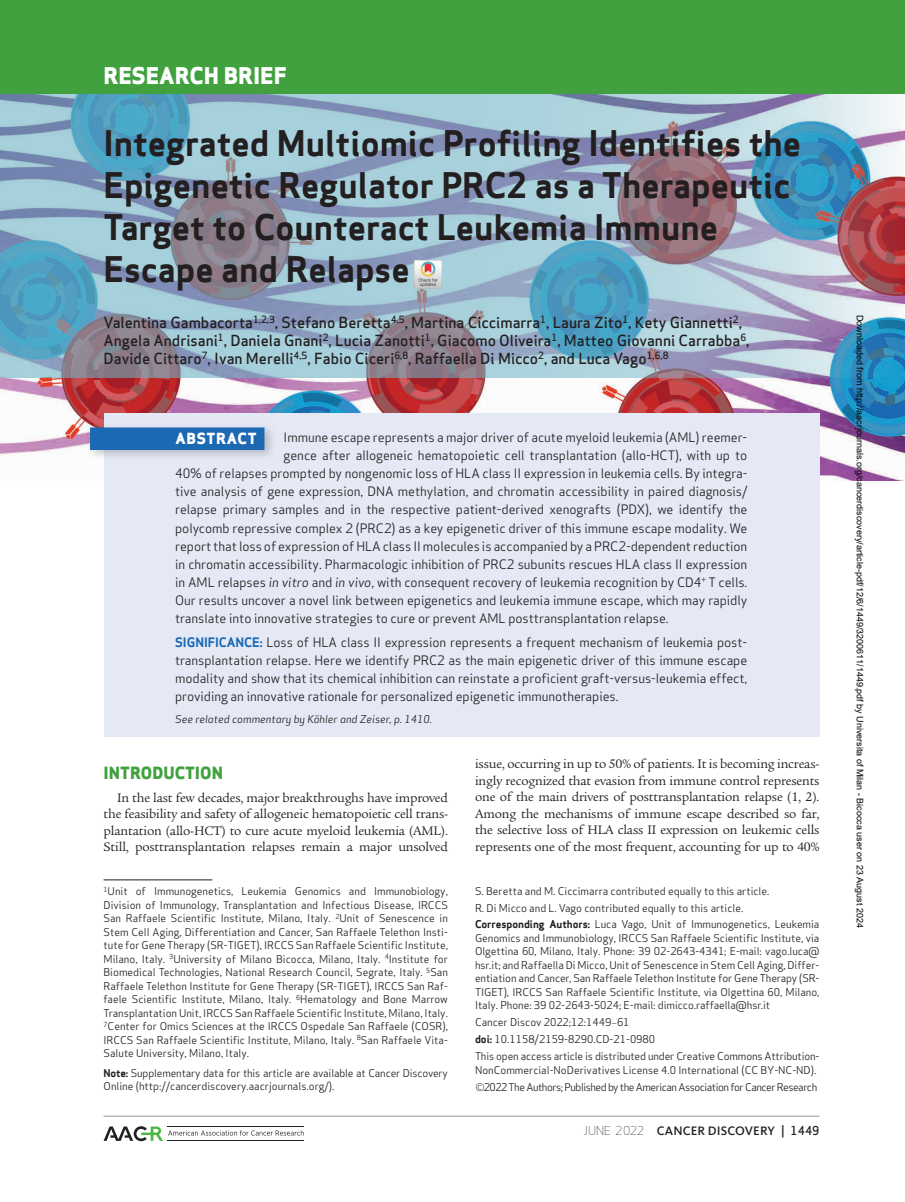
<style>
.page{position:relative;width:905px;height:1202px;background:#fff}
.page>*{position:absolute;margin:0;border:0;box-sizing:border-box;transform-origin:0 0}
.t1{font:700 34.5px/42px "Apex Sans";color:#231f20}
.t2{font:800 22.5px "Apex Sans";color:#fff}
.t3{font:800 16.5px "Apex Sans";color:#40a13e}
.t4{font:500 15px/18px "Apex Sans";color:#231f20}
.t5{font:800 15px "Apex Sans";letter-spacing:.05em;color:#fff}
.t6{font:13.5px/16.5px "Legacy Serif Std";letter-spacing:-.015em;color:#231f20;text-align:justify}
.t7{font:12.75px/18px "Apex Sans";letter-spacing:-.005em;color:#231f20;text-align:justify}
.t8{font:500 12.75px "Kievit OT";letter-spacing:.01em;color:#231f20}
.t9{font:10.5px/13.5px "Apex Sans";letter-spacing:-.005em;color:#231f20}
.t10{font:10.5px/17.2px "Apex Sans";letter-spacing:-.045em;color:#231f20}
.t11{font:italic 10.5px "Apex Sans";color:#231f20}
.t12{font:9px "Arial";color:#000}
.s1{font-style:italic}
.s2{font-weight:700;color:#1b68b3}
.s3{font-weight:700}
.s4{font-family:"Legacy Serif Std";font-size:12px}
.s5{font-weight:300;font-size:15px}
.s6{font-family:"Apex Sans";font-weight:300;font-size:12px}
.s7{font-family:"Apex Sans";font-size:12px}
</style>
<div class="page">
<div style="left:0;top:0;width:26px;height:94px;background:#40a13e"></div>
<div style="left:1px;top:0;width:903px;height:94px;background:#40a13e"></div>
<hr style="left:103px;top:1115px;width:716px;height:1px;background:#939598">
<svg style="left:104px;top:1126px;width:200px;height:15px"></svg>
<hr style="left:168px;top:1126px;width:136px;height:1px;background:#231f20">
<hr style="left:168px;top:1140px;width:136px;height:1px;background:#231f20">
<img style="left:0;top:94px;width:904px;height:387px">
<svg style="left:1px;top:94px;width:903px;height:284px;background:#90abc0"></svg>
<img style="left:414px;top:261px;width:27px;height:27px">
<div style="left:104px;top:413px;width:715px;height:323px;background:#e4e9f5"></div>
<div style="left:86px;top:422px;width:191px;height:39px;background:#231f20;opacity:.25"></div>
<div style="left:90px;top:427px;width:174px;height:23px;background:#1b68b3"></div>
<hr style="left:104px;top:879px;width:108px;height:1px;background:#231f20">
<h2 class="t2" style="left:104px;top:61px;width:184px">RESEARCH BRIEF</h2>
<h1 class="t1" style="left:104px;top:122px;width:699px">Integrated Multiomic Profiling Identifies the Epigenetic Regulator PRC2 as a Therapeutic Target to Counteract Leukemia Immune Escape and Relapse</h1>
<p class="t4" style="left:104px;top:311px;width:647px">Valentina Gambacorta<sup>1,2,3</sup>, Stefano Beretta<sup>4,5</sup>, Martina Ciccimarra<sup>1</sup>, Laura Zito<sup>1</sup>, Kety Giannetti<sup>2</sup>,<br>Angela Andrisani<sup>1</sup>, Daniela Gnani<sup>2</sup>, Lucia Zanotti<sup>1</sup>, Giacomo Oliveira<sup>1</sup>, Matteo Giovanni Carrabba<sup>6</sup>,<br>Davide Cittaro<sup>7</sup>, Ivan Merelli<sup>4,5</sup>, Fabio Ciceri<sup>6,8</sup>, Raffaella Di Micco<sup>2</sup>, and Luca Vago<sup>1,6,8</sup></p>
<h3 class="t5" style="left:176px;top:428px;width:83px">ABSTRACT</h3>
<p class="t7" style="left:284px;top:427px;width:465px">Immune escape represents a major driver of acute myeloid leukemia (AML) reemer-</p>
<p class="t7" style="left:284px;top:445px;width:465px">gence after allogeneic hematopoietic cell transplantation (allo-HCT), with up to</p>
<p class="t7" style="left:175px;top:463px;width:574px">40% of relapses prompted by nongenomic loss of HLA class II expression in leukemia cells. By integra-</p>
<p class="t7" style="left:175px;top:481px;width:574px">tive analysis of gene expression, DNA methylation, and chromatin accessibility in paired diagnosis/</p>
<p class="t7" style="left:175px;top:499px;width:573px">relapse primary samples and in the respective patient-derived xenografts (PDX), we identify the</p>
<p class="t7" style="left:175px;top:517px;width:574px">polycomb repressive complex 2 (PRC2) as a key epigenetic driver of this immune escape modality. We</p>
<p class="t7" style="left:175px;top:535px;width:573px">report that loss of expression of HLA class II molecules is accompanied by a PRC2-dependent reduction</p>
<p class="t7" style="left:175px;top:553px;width:573px">in chromatin accessibility. Pharmacologic inhibition of PRC2 subunits rescues HLA class II expression</p>
<p class="t7" style="left:175px;top:571px;width:573px">in AML relapses <span class="s1">in vitro</span> and <span class="s1">in vivo</span>, with consequent recovery of leukemia recognition by CD4 T cells.</p>
<p class="t7" style="left:175px;top:589px;width:573px">Our results uncover a novel link between epigenetics and leukemia immune escape, which may rapidly</p>
<p class="t7" style="left:175px;top:607px;width:495px">translate into innovative strategies to cure or prevent AML posttransplantation relapse.</p>
<p class="t7" style="left:175px;top:631px;width:573px"><span class="s2">SIGNIFICANCE:</span> Loss of HLA class II expression represents a frequent mechanism of leukemia post&shy;transplantation relapse. Here we identify PRC2 as the main epigenetic driver of this immune escape modality and show that its chemical inhibition can reinstate a proficient graft-versus-leukemia effect, providing an innovative rationale for personalized epigenetic immunotherapies.</p>
<p class="t11" style="left:175px;top:710px;width:258px">See related commentary by Köhler and Zeiser, p. 1410.</p>
<h3 class="t3" style="left:104px;top:762px;width:121px">INTRODUCTION</h3>
<p class="t6" style="left:104px;top:789px;width:346px;text-indent:14px">In the last few decades, major breakthroughs have improved the feasibility and safety of allogeneic hematopoietic cell trans&shy;plantation (allo-HCT) to cure acute myeloid leukemia (AML).<br>Still, posttransplantation relapses remain a major unsolved</p>
<p class="t9" style="left:103px;top:883px;width:346px;text-align:justify"><sup>1</sup>Unit of Immunogenetics, Leukemia Genomics and Immunobiology, Division of Immunology, Transplantation and Infectious Disease, IRCCS San Raffaele Scientific Institute, Milano, Italy. <sup>2</sup>Unit of Senescence in Stem Cell Aging, Differentiation and Cancer, San Raffaele Telethon Insti&shy;tute for Gene Therapy (SR-TIGET), IRCCS San Raffaele Scientific Institute, Milano, Italy. <sup>3</sup>University of Milano Bicocca, Milano, Italy. <sup>4</sup>Institute for Biomedical Technologies, National Research Council, Segrate, Italy. <sup>5</sup>San Raffaele Telethon Institute for Gene Therapy (SR-TIGET), IRCCS San Raf&shy;faele Scientific Institute, Milano, Italy. <sup>6</sup>Hematology and Bone Marrow Transplantation Unit, IRCCS San Raffaele Scientific Institute, Milano, Italy.<br><sup>7</sup>Center for Omics Sciences at the IRCCS Ospedale San Raffaele (COSR), IRCCS San Raffaele Scientific Institute, Milano, Italy. <sup>8</sup>San Raffaele Vita-Salute University, Milano, Italy.</p>
<p class="t9" style="left:104px;top:1065px;width:346px"><span class="s3">Note:</span> Supplementary data for this article are available at Cancer Discovery<br>Online (http://cancerdiscovery.aacrjournals.org/).</p>
<p class="t6" style="left:475px;top:755px;width:346px">issue, occurring in up to 50% of patients. It is becoming increas&shy;ingly recognized that evasion from immune control represents one of the main drivers of posttransplantation relapse (1, 2).<br>Among the mechanisms of immune escape described so far, the selective loss of HLA class II expression on leukemic cells represents one of the most frequent, accounting for up to 40%</p>
<p class="t9" style="left:475px;top:882px;width:346px;line-height:16.5px">S. Beretta and M. Ciccimarra contributed equally to this article.<br>R. Di Micco and L. Vago contributed equally to this article.<br><span class="s3">Corresponding Authors:</span> Luca Vago, Unit of Immunogenetics, Leukemia</p>
<p class="t9" style="left:475px;top:930px;width:346px;text-align:justify">Genomics and Immunobiology, IRCCS San Raffaele Scientific Institute, via Olgettina 60, Milano, Italy. Phone: 39 02-2643-4341; E-mail: vago.luca@ hsr.it; and Raffaella Di Micco, Unit of Senescence in Stem Cell Aging, Differ&shy;entiation and Cancer, San Raffaele Telethon Institute for Gene Therapy (SR-TIGET), IRCCS San Raffaele Scientific Institute, via Olgettina 60, Milano, Italy. Phone: 39 02-2643-5024; E-mail: dimicco.raffaella@hsr.it</p>
<p class="t9" style="left:475px;top:1012px;width:346px;line-height:17.2px">Cancer Discov 2022;12:1449<span class="s4">–</span>61<br><span class="s3">doi:</span> 10.1158/2159-8290.CD-21-0980<br>This open access article is distributed under Creative Commons Attribution-</p>
<p class="t10" style="left:475px;top:1060px;width:344px">NonCommercial-NoDerivatives License 4.0 International (CC BY-NC-ND). <span class="s5">©</span>2022 The Authors; Published by the American Association for Cancer Research</p>
<p class="t8" style="left:583px;top:1123px;width:237px"><span class="s6">JUNE 2022</span> CANCER DISCOVERY <span class="s7">| 1449</span></p>
<p class="t12" style="left:863px;top:315px;width:614px;rotate:90deg">Downloaded from http://aacrjournals.org/cancerdiscovery/article-pdf/12/6/1449/3200611/1449.pdf by Universita of Milan - Bicocca user on 23 August 2024</p>
</div>
